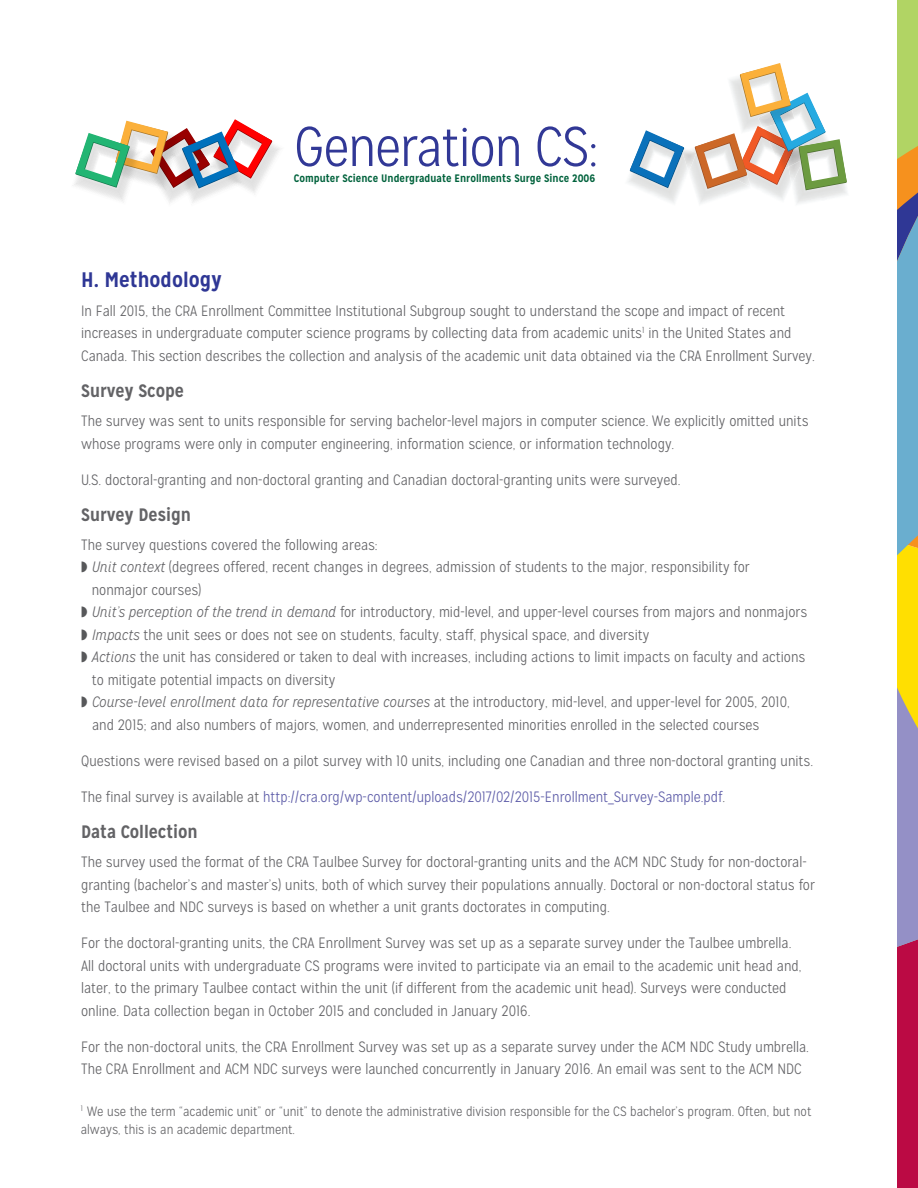
<style>
.page{position:relative;width:918px;height:1188px;background:#fff}
.page>*{position:absolute;margin:0;border:0;box-sizing:border-box;transform-origin:0 0}
.t1{font:300 55.8px "Mission Gothic";letter-spacing:-.02em;color:#313896}
.t2{font:700 21px "Mission Gothic";color:#2f3795}
.t3{font:700 18px "Mission Gothic";letter-spacing:-.005em;color:#636366}
.t4{font:300 15px/22.5px "Mission Gothic";color:#636366}
.t5{font:300 15px "Mission Gothic";color:#5d5ca8}
.t6{font:300 13.5px/18px "Mission Gothic";color:#636366}
.t7{font:700 10.8px "Mission Gothic";color:#00623c}
.s1{color:#57585a}
.s2{font-style:italic}
.s3{color:#636366}
</style>
<div class="page">
<svg style="left:897px;top:0;width:21px;height:589px;fill:#6aaecf"></svg>
<div style="left:897px;top:995px;width:21px;height:193px;background:#bb0a44"></div>
<svg style="left:897px;top:589px;width:21px;height:406px;fill:#9490c6"></svg>
<svg style="left:74px;top:119px;width:206px;height:84px"></svg>
<img style="left:684px;top:149px;width:11px;height:23px">
<svg style="left:630px;top:130px;width:54px;height:58px"></svg>
<img style="left:795px;top:190px;width:52px;height:14px">
<svg style="left:695px;top:63px;width:152px;height:127px"></svg>
<h1 class="t1" style="left:294px;top:114px;width:306px">Generation CS:</h1>
<p class="t7" style="left:294px;top:172px;width:303px">Computer Science Undergraduate Enrollments Surge Since 2006</p>
<h2 class="t2" style="left:81px;top:266px;width:143px">H. Methodology</h2>
<p class="t4" style="left:81px;top:300px;width:735px">In Fall 2015, the CRA Enrollment Committee Institutional Subgroup sought to understand the scope and impact of recent increases in undergraduate computer science programs by collecting data from academic units<sup>1</sup> in the United States and<br>Canada. This section describes the collection and analysis of the academic unit data obtained via the CRA Enrollment Survey.</p>
<p class="t3" style="left:81px;top:379px;width:104px">Survey Scope</p>
<p class="t4" style="left:81px;top:410px;width:729px">The survey was sent to units responsible for serving bachelor-level majors in computer science. We explicitly omitted units whose programs were only in computer engineering, information science, or information technology.</p>
<p class="t4" style="left:81px;top:468px;width:601px">U.S. doctoral-granting and non-doctoral granting and Canadian doctoral-granting units were surveyed.</p>
<p class="t3" style="left:81px;top:503px;width:112px">Survey Design</p>
<p class="t4" style="left:81px;top:534px;width:298px">The survey questions covered the following areas:</p>
<p class="t4" style="left:81px;top:556px;width:670px"><span class="s1">◗</span> <span class="s2">Unit context</span> (degrees offered, recent changes in degrees, admission of students to the major, responsibility for</p>
<p class="t4" style="left:92px;top:579px;width:111px">nonmajor courses)</p>
<p class="t4" style="left:81px;top:601px;width:728px"><span class="s1">◗</span> <span class="s2">Unit’s perception of the trend in demand</span> for introductory, mid-level, and upper-level courses from majors and nonmajors</p>
<p class="t4" style="left:81px;top:624px;width:570px"><span class="s1">◗</span> <span class="s2">Impacts</span> the unit sees or does not see on students, faculty, staff, physical space, and diversity</p>
<p class="t4" style="left:81px;top:646px;width:726px"><span class="s1">◗</span> <span class="s2">Actions</span> the unit has considered or taken to deal with increases, including actions to limit impacts on faculty and actions</p>
<p class="t4" style="left:92px;top:669px;width:245px">to mitigate potential impacts on diversity</p>
<p class="t4" style="left:81px;top:691px;width:710px"><span class="s1">◗</span> <span class="s2">Course-level enrollment data for representative courses</span> at the introductory, mid-level, and upper-level for 2005, 2010,</p>
<p class="t4" style="left:92px;top:714px;width:669px">and 2015; and also numbers of majors, women, and underrepresented minorities enrolled in the selected courses</p>
<p class="t4" style="left:81px;top:750px;width:734px">Questions were revised based on a pilot survey with 10 units, including one Canadian and three non-doctoral granting units.</p>
<p class="t5" style="left:81px;top:788px;width:646px"><span class="s3">The final survey is available at</span> http://cra.org/wp-content/uploads/2017/02/2015-Enrollment_Survey-Sample.pdf<span class="s3">.</span></p>
<p class="t3" style="left:81px;top:820px;width:118px">Data Collection</p>
<p class="t4" style="left:81px;top:851px;width:735px">The survey used the format of the CRA Taulbee Survey for doctoral-granting units and the ACM NDC Study for non-doctoral&shy;granting (bachelor’s and master’s) units, both of which survey their populations annually. Doctoral or non-doctoral status for the Taulbee and NDC surveys is based on whether a unit grants doctorates in computing.</p>
<p class="t4" style="left:81px;top:932px;width:722px">For the doctoral-granting units, the CRA Enrollment Survey was set up as a separate survey under the Taulbee umbrella.<br>All doctoral units with undergraduate CS programs were invited to participate via an email to the academic unit head and, later, to the primary Taulbee contact within the unit (if different from the academic unit head). Surveys were conducted online. Data collection began in October 2015 and concluded in January 2016.</p>
<p class="t4" style="left:81px;top:1035px;width:729px">For the non-doctoral units, the CRA Enrollment Survey was set up as a separate survey under the ACM NDC Study umbrella.<br>The CRA Enrollment and ACM NDC surveys were launched concurrently in January 2016. An email was sent to the ACM NDC</p>
<p class="t6" style="left:81px;top:1102px;width:732px"><sup>1</sup> We use the term “academic unit” or “unit” to denote the administrative division responsible for the CS bachelor’s program. Often, but not always, this is an academic department.</p>
</div>
